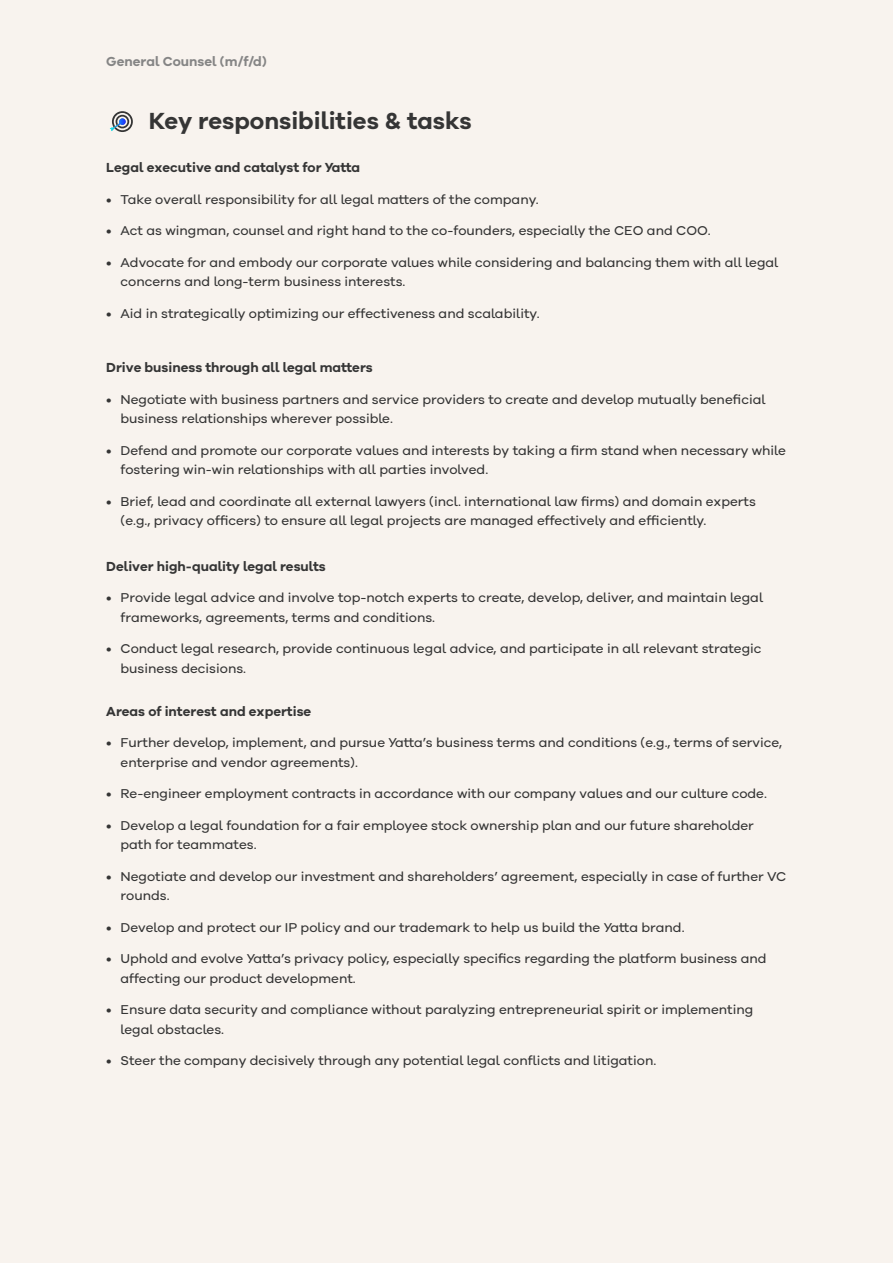
<style>
.page{position:relative;width:893px;height:1263px;background:#f8f3ee}
.page>*{position:absolute;margin:0;border:0;box-sizing:border-box;transform-origin:0 0}
.t1{font:700 24px "Hiro Grotesque";color:#353535}
.t2{font:13.5px/19.5px "Hiro Grotesque";color:#353535}
.t3{font:700 13.5px "Hiro Grotesque";color:#353535}
.t4{font:700 13.5px "Hiro Grotesque";color:#858585}
</style>
<div class="page">
<svg style="left:110px;top:111px;width:23px;height:21px"></svg>
<p class="t4" style="left:106px;top:53px;width:162px">General Counsel (m/f/d)</p>
<h1 class="t1" style="left:149px;top:106px;width:324px">Key responsibilities &amp; tasks</h1>
<p class="t3" style="left:106px;top:159px;width:255px">Legal executive and catalyst for Yatta</p>
<p class="t2" style="left:106px;top:189px;width:434px">• Take overall responsibility for all legal matters of the company.</p>
<p class="t2" style="left:106px;top:220px;width:606px">• Act as wingman, counsel and right hand to the co-founders, especially the CEO and COO.</p>
<p class="t2" style="left:121px;top:252px;width:659px;text-indent:-14px">• Advocate for and embody our corporate values while considering and balancing them with all legal concerns and long-term business interests.</p>
<p class="t2" style="left:106px;top:303px;width:435px">• Aid in strategically optimizing our effectiveness and scalability.</p>
<p class="t3" style="left:106px;top:360px;width:268px">Drive business through all legal matters</p>
<p class="t2" style="left:121px;top:389px;width:647px;text-indent:-14px">• Negotiate with business partners and service providers to create and develop mutually beneficial business relationships wherever possible.</p>
<p class="t2" style="left:121px;top:440px;width:667px;text-indent:-14px">• Defend and promote our corporate values and interests by taking a firm stand when necessary while fostering win-win relationships with all parties involved.</p>
<p class="t2" style="left:121px;top:491px;width:637px;text-indent:-14px">• Brief, lead and coordinate all external lawyers (incl. international law firms) and domain experts (e.g., privacy officers) to ensure all legal projects are managed effectively and efficiently.</p>
<p class="t3" style="left:106px;top:558px;width:221px">Deliver high-quality legal results</p>
<p class="t2" style="left:121px;top:588px;width:644px;text-indent:-14px">• Provide legal advice and involve top-notch experts to create, develop, deliver, and maintain legal frameworks, agreements, terms and conditions.</p>
<p class="t2" style="left:121px;top:639px;width:643px;text-indent:-14px">• Conduct legal research, provide continuous legal advice, and participate in all relevant strategic business decisions.</p>
<p class="t3" style="left:106px;top:703px;width:206px">Areas of interest and expertise</p>
<p class="t2" style="left:121px;top:733px;width:663px;text-indent:-14px">• Further develop, implement, and pursue Yatta’s business terms and conditions (e.g., terms of service, enterprise and vendor agreements).</p>
<p class="t2" style="left:106px;top:784px;width:662px">• Re-engineer employment contracts in accordance with our company values and our culture code.</p>
<p class="t2" style="left:121px;top:815px;width:635px;text-indent:-14px">• Develop a legal foundation for a fair employee stock ownership plan and our future shareholder path for teammates.</p>
<p class="t2" style="left:121px;top:866px;width:667px;text-indent:-14px">• Negotiate and develop our investment and shareholders’ agreement, especially in case of further VC rounds.</p>
<p class="t2" style="left:106px;top:917px;width:580px">• Develop and protect our IP policy and our trademark to help us build the Yatta brand.</p>
<p class="t2" style="left:121px;top:949px;width:648px;text-indent:-14px">• Uphold and evolve Yatta’s privacy policy, especially specifics regarding the platform business and affecting our product development.</p>
<p class="t2" style="left:121px;top:1000px;width:634px;text-indent:-14px">• Ensure data security and compliance without paralyzing entrepreneurial spirit or implementing legal obstacles.</p>
<p class="t2" style="left:106px;top:1051px;width:551px">• Steer the company decisively through any potential legal conflicts and litigation.</p>
</div>
